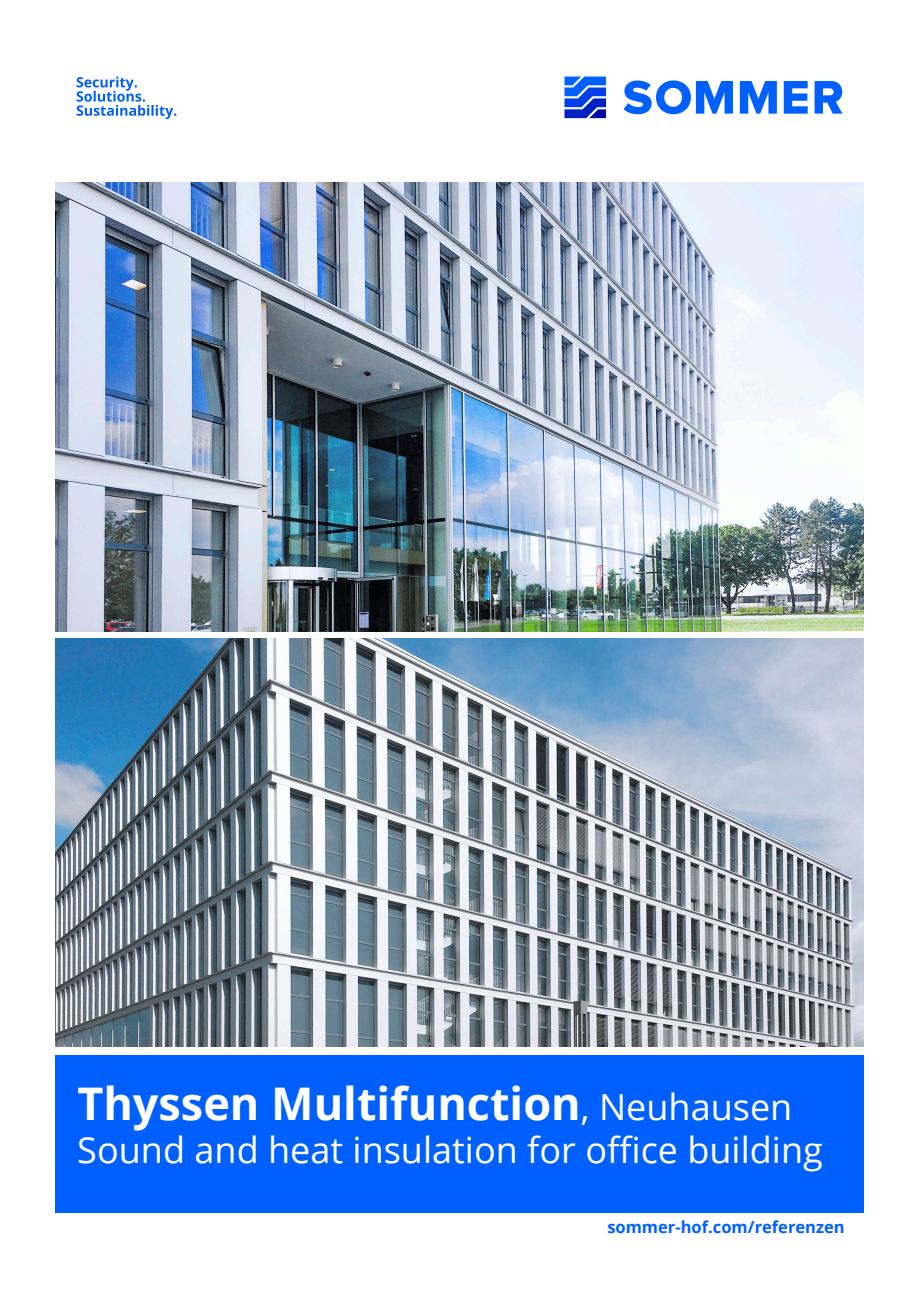
<style>
.page{position:relative;width:919px;height:1289px;background:#fff}
.page>*{position:absolute;margin:0;border:0;box-sizing:border-box;transform-origin:0 0}
.t1{font:700 45px "Open Sans";color:#fff}
.t2{font:36px "Open Sans";color:#fff}
.t3{font:700 16.5px "Open Sans";color:#0060ff}
.s1{font-weight:400;font-size:36px}
</style>
<div class="page">
<div style="left:55px;top:1054px;width:808px;height:158px;background:#0060ff"></div>
<svg style="left:564px;top:77px;width:42px;height:41px;background:#2f61e6"></svg>
<svg style="left:739px;top:81px;width:37px;height:33px"></svg>
<svg style="left:783px;top:81px;width:24px;height:33px"></svg>
<svg style="left:814px;top:81px;width:28px;height:33px"></svg>
<svg style="left:623px;top:80px;width:110px;height:34px"></svg>
<svg style="left:77px;top:77px;width:99px;height:42px"></svg>
<img style="left:55px;top:183px;width:808px;height:448px">
<img style="left:55px;top:638px;width:808px;height:408px">
<p class="t1" style="left:77px;top:1071px;width:716px">Thyssen Multifunction<span class="s1">, Neuhausen</span></p>
<p class="t2" style="left:77px;top:1125px;width:747px">Sound and heat insulation for office building</p>
<p class="t3" style="left:607px;top:1215px;width:239px">sommer-hof.com/referenzen</p>
</div>
